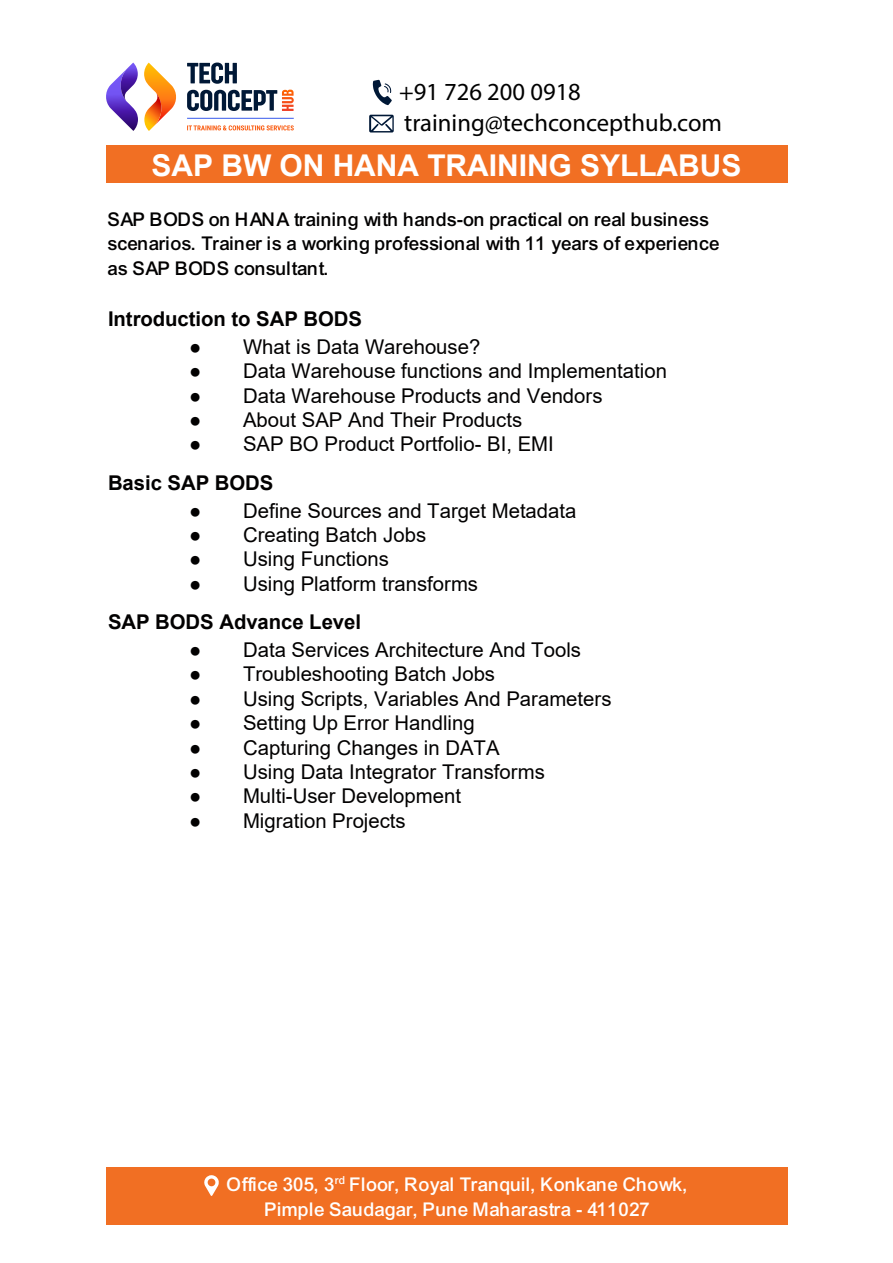
<style>
.page{position:relative;width:893px;height:1263px;background:#fff}
.page>*{position:absolute;margin:0;border:0;box-sizing:border-box;transform-origin:0 0}
.t1{font:700 30px "Arial";color:#fff}
.t2{font:24.6px "Myriad Pro";color:#000}
.t3{font:20.4px "Arial";color:#020101}
.t4{font:20.4px/24.5px "Arial Mdm";letter-spacing:-.005em;color:#020101}
.t5{font:20.4px/24.5px "Arial Mdm";color:#fff;text-align:center}
.t6{font:700 20.4px "Arial";letter-spacing:-.005em;color:#020101}
</style>
<div class="page">
<div style="left:106px;top:145px;width:681px;height:38px;background:#f16f23"></div>
<svg style="left:187px;top:63px;width:50px;height:21px"></svg>
<svg style="left:187px;top:90px;width:107px;height:21px"></svg>
<hr style="left:187px;top:118px;width:107px;height:1px;background:#3659eb">
<svg style="left:106px;top:63px;width:32px;height:68px"></svg>
<svg style="left:144px;top:63px;width:32px;height:68px"></svg>
<svg style="left:187px;top:125px;width:107px;height:5px"></svg>
<svg style="left:369px;top:115px;width:25px;height:18px"></svg>
<svg style="left:373px;top:80px;width:19px;height:25px"></svg>
<div style="left:106px;top:1167px;width:681px;height:58px;background:#f16f23"></div>
<svg style="left:204px;top:1175px;width:15px;height:21px"></svg>
<p class="t2" style="left:399px;top:77px;width:183px">+91 726 200 0918</p>
<p class="t2" style="left:404px;top:108px;width:319px">training@techconcepthub.com</p>
<h1 class="t1" style="left:152px;top:144px;width:591px">SAP BW ON HANA TRAINING SYLLABUS</h1>
<p class="t4" style="left:108px;top:207px;width:614px">SAP BODS on HANA training with hands-on practical on real business scenarios. Trainer is a working professional with 11 years of experience as SAP BODS consultant.</p>
<p class="t6" style="left:108px;top:305px;width:255px">Introduction to SAP BODS</p>
<p class="t3" style="left:189px;top:332px;width:293px">● What is Data Warehouse?</p>
<p class="t3" style="left:189px;top:357px;width:479px">● Data Warehouse functions and Implementation</p>
<p class="t3" style="left:189px;top:381px;width:415px">● Data Warehouse Products and Vendors</p>
<p class="t3" style="left:189px;top:406px;width:335px">● About SAP And Their Products</p>
<p class="t3" style="left:189px;top:430px;width:366px">● SAP BO Product Portfolio- BI, EMI</p>
<p class="t6" style="left:108px;top:468px;width:167px">Basic SAP BODS</p>
<p class="t3" style="left:189px;top:496px;width:389px">● Define Sources and Target Metadata</p>
<p class="t3" style="left:189px;top:521px;width:239px">● Creating Batch Jobs</p>
<p class="t3" style="left:189px;top:545px;width:201px">● Using Functions</p>
<p class="t3" style="left:189px;top:569px;width:291px">● Using Platform transforms</p>
<p class="t6" style="left:108px;top:608px;width:255px">SAP BODS Advance Level</p>
<p class="t3" style="left:189px;top:636px;width:393px">● Data Services Architecture And Tools</p>
<p class="t3" style="left:189px;top:660px;width:308px">● Troubleshooting Batch Jobs</p>
<p class="t3" style="left:189px;top:684px;width:424px">● Using Scripts, Variables And Parameters</p>
<p class="t3" style="left:189px;top:709px;width:287px">● Setting Up Error Handling</p>
<p class="t3" style="left:189px;top:733px;width:312px">● Capturing Changes in DATA</p>
<p class="t3" style="left:189px;top:758px;width:357px">● Using Data Integrator Transforms</p>
<p class="t3" style="left:189px;top:782px;width:274px">● Multi-User Development</p>
<p class="t3" style="left:189px;top:807px;width:218px">● Migration Projects</p>
<p class="t5" style="left:227px;top:1172px;width:463px">Office 305, 3<sup>rd</sup> Floor, Royal Tranquil, Konkane Chowk,<br>Pimple Saudagar, Pune Maharastra - 411027</p>
</div>
